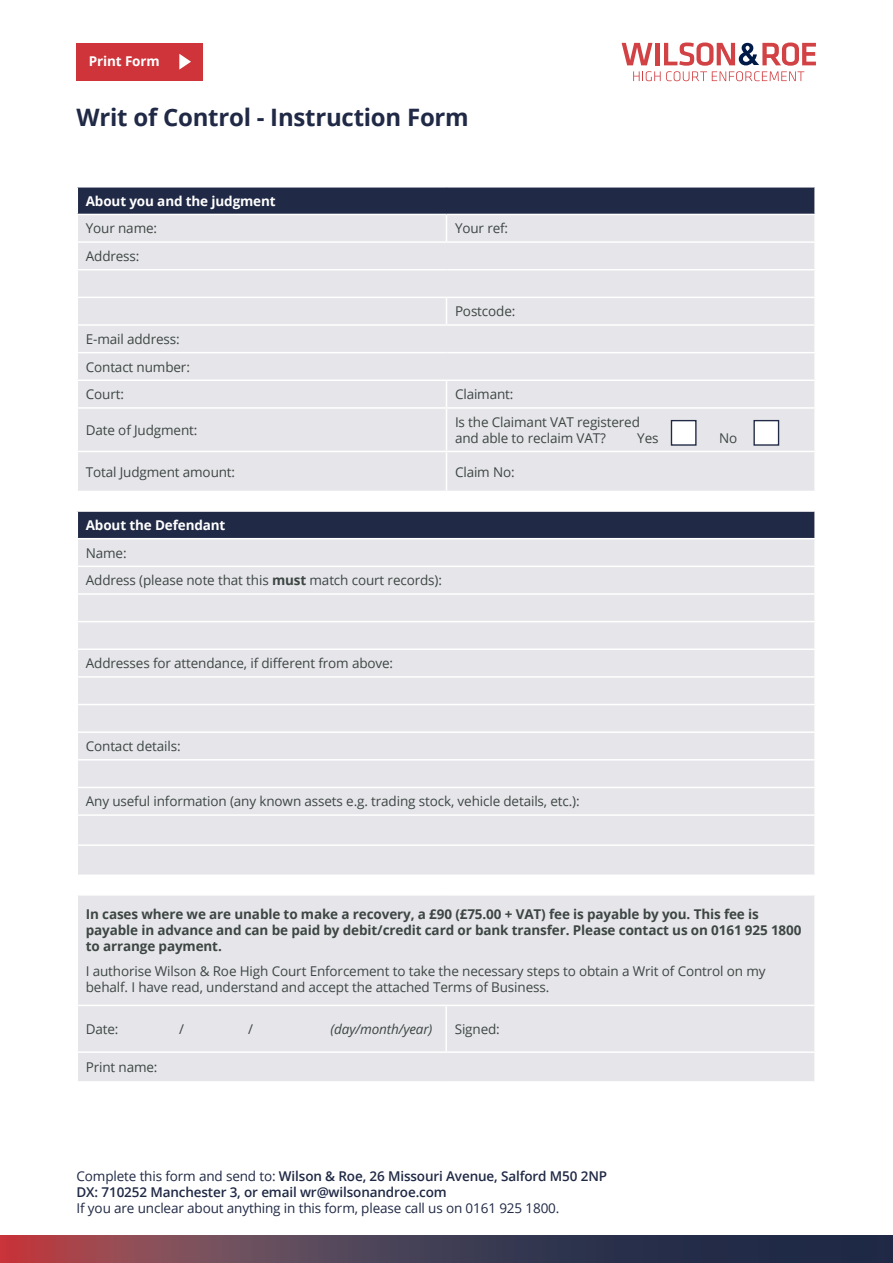
<style>
.page{position:relative;width:893px;height:1263px;background:#fff}
.page>*{position:absolute;margin:0;border:0;box-sizing:border-box;transform-origin:0 0}
.t1{font:700 24px "Open Sans";letter-spacing:-.01em;color:#202945}
.t2{font:13.5px/27.6px "Open Sans";letter-spacing:-.01em;color:#3d4643}
.t3{font:700 13.5px/16.2px "Open Sans";letter-spacing:-.01em;color:#3d4643}
.t4{font:600 13.5px/16.2px "Open Sans";letter-spacing:-.01em;color:#202945}
.t5{font:13.5px "Open Sans";letter-spacing:-.01em;color:#202945}
.t6{font:700 13.5px "Open Sans";letter-spacing:-.01em;color:#fff}
.t7{font:italic 13.5px "Open Sans";letter-spacing:-.01em;color:#3d4643}
.s1{font-weight:700}
.s2{font-weight:400}
</style>
<div class="page">
<div style="left:77px;top:43px;width:126px;height:37px;background:#ce343a"></div>
<svg style="left:622px;top:43px;width:194px;height:38px"></svg>
<svg style="left:179px;top:54px;width:12px;height:16px"></svg>
<svg style="left:0;top:1235px;width:893px;height:28px;background:#503b4f"></svg>
<div style="left:77px;top:187px;width:738px;height:27px;background:#202945"></div>
<div style="left:78px;top:215px;width:736px;height:276px;background:#e6e6ea"></div>
<hr style="left:77px;top:186px;width:369px;height:2px;background:#fff">
<hr style="left:446px;top:186px;width:370px;height:2px;background:#fff">
<hr style="left:814px;top:188px;width:2px;height:26px;background:#fff">
<svg style="left:446px;top:215px;width:1px;height:26px"></svg>
<hr style="left:77px;top:241px;width:369px;height:2px;background:#fff">
<hr style="left:446px;top:241px;width:370px;height:2px;background:#fff">
<hr style="left:77px;top:269px;width:369px;height:1px;background:#fff">
<hr style="left:446px;top:269px;width:370px;height:1px;background:#fff">
<hr style="left:77px;top:297px;width:369px;height:1px;background:#fff">
<hr style="left:446px;top:297px;width:370px;height:1px;background:#fff">
<svg style="left:446px;top:298px;width:1px;height:26px"></svg>
<hr style="left:77px;top:324px;width:369px;height:2px;background:#fff">
<hr style="left:446px;top:324px;width:370px;height:2px;background:#fff">
<hr style="left:77px;top:352px;width:369px;height:1px;background:#fff">
<hr style="left:446px;top:352px;width:370px;height:1px;background:#fff">
<hr style="left:77px;top:379px;width:369px;height:2px;background:#fff">
<svg style="left:77px;top:188px;width:1px;height:26px"></svg>
<hr style="left:446px;top:379px;width:370px;height:2px;background:#fff">
<svg style="left:446px;top:381px;width:1px;height:26px"></svg>
<hr style="left:77px;top:407px;width:369px;height:2px;background:#fff">
<hr style="left:446px;top:407px;width:370px;height:2px;background:#fff">
<hr style="left:446px;top:409px;width:1px;height:42px;background:#fff">
<hr style="left:77px;top:451px;width:369px;height:1px;background:#fff">
<hr style="left:446px;top:451px;width:370px;height:1px;background:#fff">
<hr style="left:446px;top:452px;width:1px;height:39px;background:#fff">
<div style="left:77px;top:511px;width:738px;height:28px;background:#202945"></div>
<div style="left:78px;top:539px;width:736px;height:335px;background:#e6e6ea"></div>
<hr style="left:77px;top:510px;width:739px;height:2px;background:#fff">
<hr style="left:814px;top:512px;width:2px;height:26px;background:#fff">
<hr style="left:77px;top:538px;width:739px;height:1px;background:#fff">
<hr style="left:77px;top:566px;width:739px;height:1px;background:#fff">
<hr style="left:77px;top:593px;width:739px;height:2px;background:#fff">
<hr style="left:77px;top:621px;width:739px;height:1px;background:#fff">
<hr style="left:77px;top:648px;width:739px;height:2px;background:#fff">
<hr style="left:77px;top:676px;width:739px;height:2px;background:#fff">
<hr style="left:77px;top:704px;width:739px;height:1px;background:#fff">
<hr style="left:77px;top:731px;width:739px;height:2px;background:#fff">
<hr style="left:77px;top:759px;width:739px;height:1px;background:#fff">
<hr style="left:77px;top:787px;width:739px;height:1px;background:#fff">
<hr style="left:77px;top:814px;width:739px;height:2px;background:#fff">
<hr style="left:77px;top:844px;width:739px;height:2px;background:#fff">
<svg style="left:77px;top:512px;width:1px;height:26px"></svg>
<div style="left:78px;top:895px;width:736px;height:186px;background:#e6e6ea"></div>
<hr style="left:77px;top:1005px;width:369px;height:1px;background:#fff">
<hr style="left:446px;top:1005px;width:370px;height:1px;background:#fff">
<hr style="left:445px;top:1006px;width:2px;height:45px;background:#fff">
<hr style="left:77px;top:1051px;width:369px;height:2px;background:#fff">
<hr style="left:446px;top:1051px;width:370px;height:2px;background:#fff">
<div style="left:671px;top:420px;width:26px;height:26px;background:#fff;border:1px solid #202945"></div>
<div style="left:753px;top:420px;width:26px;height:26px;background:#fff;border:1px solid #202945"></div>
<p class="t6" style="left:89px;top:52px;width:72px">Print Form</p>
<h1 class="t1" style="left:77px;top:100px;width:394px">Writ of Control - Instruction Form</h1>
<p class="t6" style="left:86px;top:191px;width:191px">About you and the judgment</p>
<p class="t2" style="left:86px;top:214px;width:73px">Your name:</p>
<p class="t2" style="left:455px;top:214px;width:55px">Your ref:</p>
<p class="t2" style="left:86px;top:242px;width:55px">Address:</p>
<p class="t2" style="left:86px;top:325px;width:106px">E-mail address:<br>Contact number:<br>Court:</p>
<p class="t2" style="left:455px;top:297px;width:62px">Postcode:</p>
<p class="t2" style="left:455px;top:380px;width:60px">Claimant:</p>
<p class="t2" style="left:86px;top:416px;width:113px">Date of Judgment:</p>
<p class="t2" style="left:455px;top:413px;width:187px;line-height:16.2px">Is the Claimant VAT registered and able to reclaim VAT?</p>
<p class="t2" style="left:637px;top:424px;width:23px">Yes</p>
<p class="t2" style="left:719px;top:424px;width:20px">No</p>
<p class="t2" style="left:86px;top:457px;width:151px">Total Judgment amount:</p>
<p class="t2" style="left:455px;top:457px;width:61px">Claim No:</p>
<p class="t6" style="left:86px;top:516px;width:141px">About the Defendant</p>
<p class="t2" style="left:86px;top:539px;width:358px">Name:<br>Address (please note that this <span class="s1">must</span> match court records):</p>
<p class="t2" style="left:86px;top:649px;width:309px">Addresses for attendance, if different from above:</p>
<p class="t2" style="left:86px;top:732px;width:96px">Contact details:</p>
<p class="t2" style="left:86px;top:787px;width:495px">Any useful information (any known assets e.g. trading stock, vehicle details, etc.):</p>
<p class="t3" style="left:86px;top:905px;width:717px">In cases where we are unable to make a recovery, a £90 (£75.00 + VAT) fee is payable by you. This fee is payable in advance and can be paid by debit/credit card or bank transfer. Please contact us on 0161 925 1800 to arrange payment.</p>
<p class="t2" style="left:86px;top:962px;width:681px;line-height:16.2px">I authorise Wilson &amp; Roe High Court Enforcement to take the necessary steps to obtain a Writ of Control on my behalf. I have read, understand and accept the attached Terms of Business.</p>
<p class="t2" style="left:86px;top:1015px;width:34px">Date:</p>
<p class="t2" style="left:179px;top:1015px;width:6px">/</p>
<p class="t2" style="left:248px;top:1015px;width:6px">/</p>
<p class="t7" style="left:331px;top:1020px;width:103px">(day/month/year)</p>
<p class="t2" style="left:455px;top:1015px;width:47px">Signed:</p>
<p class="t2" style="left:86px;top:1053px;width:73px">Print name:</p>
<p class="t4" style="left:77px;top:1167px;width:532px"><span class="s2">Complete this form and send to:</span> Wilson &amp; Roe, 26 Missouri Avenue, Salford M50 2NP<br>DX: 710252 Manchester 3, or email wr@wilsonandroe.com</p>
<p class="t5" style="left:77px;top:1199px;width:484px">If you are unclear about anything in this form, please call us on 0161 925 1800.</p>
</div>
